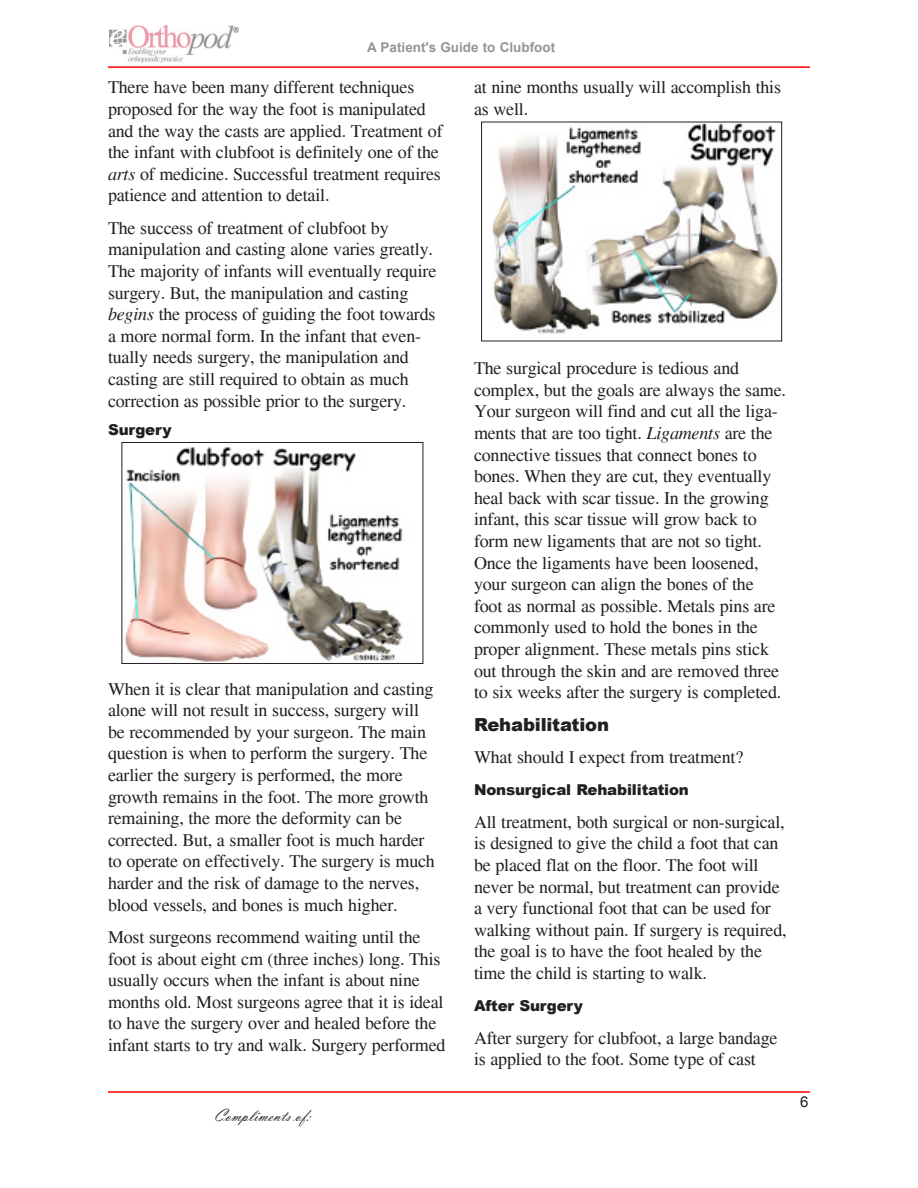
<style>
.page{position:relative;width:918px;height:1188px;background:#fff}
.page>*{position:absolute;margin:0;border:0;box-sizing:border-box;transform-origin:0 0}
.Heading_2{font:18px/21.6px "Times";letter-spacing:-.01em;color:#231f20}
.t1{font:18px "Vladimir Script";color:#231f20}
.Heading_2-2{font:900 18px "Arial";letter-spacing:-.01em;color:#231f20}
.Heading_2-3{font:900 15px "Arial";letter-spacing:-.01em;color:#231f20}
.t2{font:15px "Arial";color:#231f20}
.t3{font:700 13.5px "Arial";color:#939598}
.s1{font-style:italic}
</style>
<div class="page">
<hr style="left:108px;top:1091px;width:702px;height:2px;background:#f00">
<hr style="left:108px;top:66px;width:702px;height:2px;background:#f00">
<img style="left:109px;top:25px;width:129px;height:38px">
<img style="left:124px;top:447px;width:280px;height:215px">
<div style="left:122px;top:442px;width:301px;height:222px;border:1px solid #231f20"></div>
<img style="left:492px;top:124px;width:286px;height:210px">
<div style="left:481px;top:122px;width:301px;height:219px;border:1px solid #231f20"></div>
<p class="t3" style="left:367px;top:38px;width:189px">A Patient's Guide to Clubfoot</p>
<p class="Heading_2" style="left:108px;top:77px;width:336px">There have been many different techniques proposed for the way the foot is manipulated and the way the casts are applied. Treatment of the infant with clubfoot is definitely one of the <span class="s1">arts</span> of medicine. Successful treatment requires patience and attention to detail.</p>
<p class="Heading_2" style="left:108px;top:217px;width:330px">The success of treatment of clubfoot by manipulation and casting alone varies greatly.<br>The majority of infants will eventually require surgery. But, the manipulation and casting <span class="s1">begins</span> the process of guiding the foot towards a more normal form. In the infant that even&shy;tually needs surgery, the manipulation and casting are still required to obtain as much correction as possible prior to the surgery.</p>
<p class="Heading_2-3" style="left:108px;top:419px;width:65px">Surgery</p>
<p class="Heading_2" style="left:108px;top:678px;width:328px">When it is clear that manipulation and casting alone will not result in success, surgery will be recommended by your surgeon. The main question is when to perform the surgery. The earlier the surgery is performed, the more growth remains in the foot. The more growth remaining, the more the deformity can be corrected. But, a smaller foot is much harder to operate on effectively. The surgery is much harder and the risk of damage to the nerves, blood vessels, and bones is much higher.</p>
<p class="Heading_2" style="left:108px;top:926px;width:339px">Most surgeons recommend waiting until the foot is about eight cm (three inches) long. This usually occurs when the infant is about nine months old. Most surgeons agree that it is ideal to have the surgery over and healed before the infant starts to try and walk. Surgery performed</p>
<p class="t1" style="left:214px;top:1105px;width:98px">Compliments of:</p>
<p class="Heading_2" style="left:474px;top:77px;width:309px">at nine months usually will accomplish this as well.</p>
<p class="Heading_2" style="left:474px;top:358px;width:314px">The surgical procedure is tedious and complex, but the goals are always the same.<br>Your surgeon will find and cut all the liga&shy;ments that are too tight. <span class="s1">Ligaments</span> are the connective tissues that connect bones to bones. When they are cut, they eventually heal back with scar tissue. In the growing infant, this scar tissue will grow back to form new ligaments that are not so tight.<br>Once the ligaments have been loosened, your surgeon can align the bones of the foot as normal as possible. Metals pins are commonly used to hold the bones in the proper alignment. These metals pins stick out through the skin and are removed three to six weeks after the surgery is completed.</p>
<p class="Heading_2-2" style="left:474px;top:711px;width:137px">Rehabilitation</p>
<p class="Heading_2" style="left:474px;top:746px;width:271px">What should I expect from treatment?</p>
<p class="Heading_2-3" style="left:474px;top:779px;width:216px">Nonsurgical Rehabilitation</p>
<p class="Heading_2" style="left:474px;top:811px;width:314px">All treatment, both surgical or non-surgical, is designed to give the child a foot that can be placed flat on the floor. The foot will never be normal, but treatment can provide a very functional foot that can be used for walking without pain. If surgery is required, the goal is to have the foot healed by the time the child is starting to walk.</p>
<p class="Heading_2-3" style="left:474px;top:995px;width:111px">After Surgery</p>
<p class="Heading_2" style="left:474px;top:1027px;width:305px">After surgery for clubfoot, a large bandage is applied to the foot. Some type of cast</p>
<p class="t2" style="left:800px;top:1092px;width:10px">6</p>
</div>
